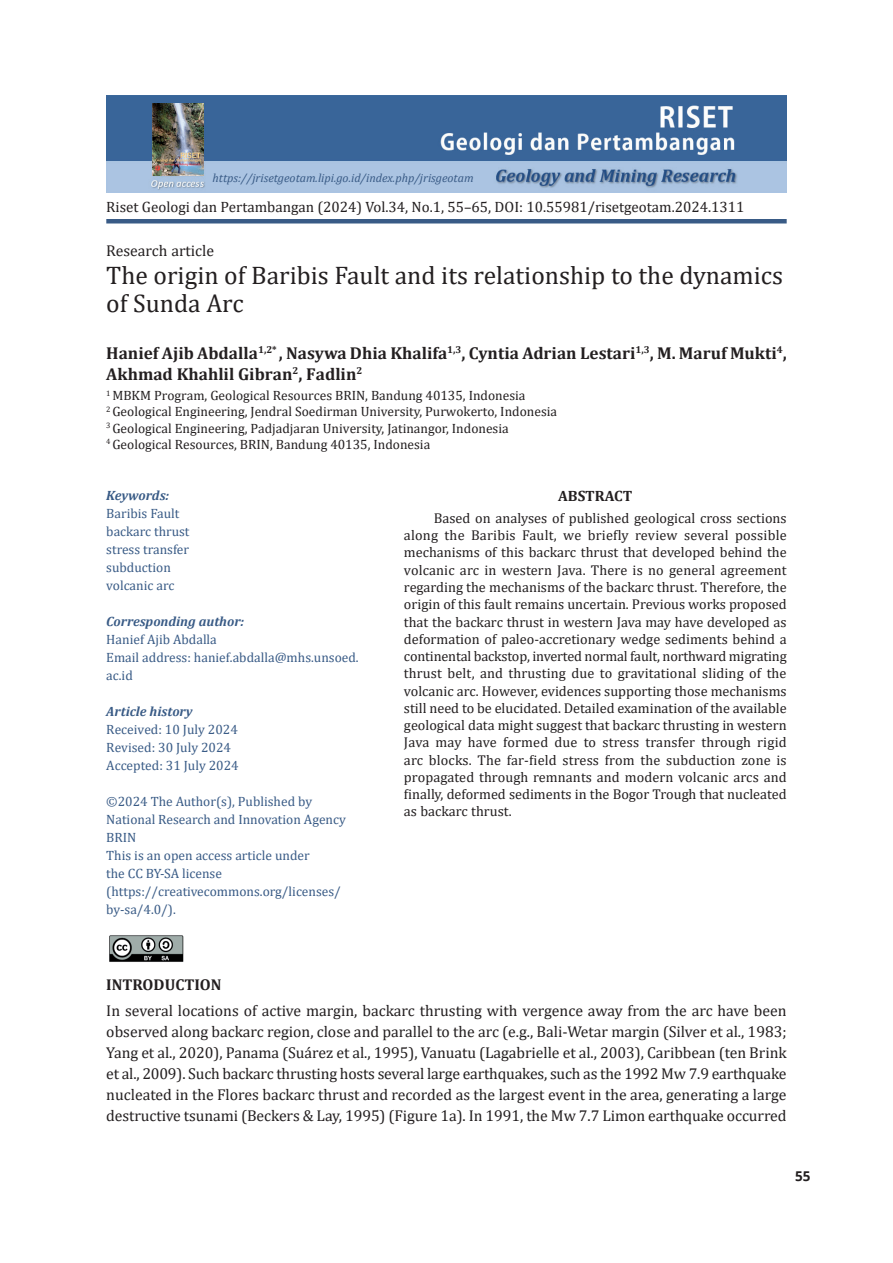
<style>
.page{position:relative;width:893px;height:1263px;background:#fff}
.page>*{position:absolute;margin:0;border:0;box-sizing:border-box;transform-origin:0 0}
.t1{font:25.5px/28.5px "Cambria";color:#231f20}
.t2{font:700 17.25px/21px "Cambria";color:#231f20}
.t3{font:15.75px/21px "Cambria";letter-spacing:-.005em;color:#231f20;text-align:justify}
.t4{font:700 15.75px "Cambria";color:#231f20}
.t5{font:15px "Cambria";color:#231f20}
.t6{font:700 15px "Cambria";color:#231f20}
.t7{font:14.25px/17.2px "Cambria";color:#231f20;text-align:justify}
.t8{font:13.5px/18px "Cambria";color:#395b86}
.t9{font:13.5px/16.2px "Cambria";color:#231f20}
.t10{font:italic 700 13.5px "Cambria";color:#395b86}
.t11{font:700 13.5px "Open Sans";color:#231f20}
.t12{font:italic 12px "Cambria";color:#395b86}
</style>
<div class="page">
<img style="left:106px;top:96px;width:681px;height:96px">
<hr style="left:106px;top:219px;width:681px;height:4px;background:#395b86">
<img style="left:153px;top:103px;width:51px;height:73px">
<img style="left:109px;top:935px;width:75px;height:27px">
<p class="t12" style="left:213px;top:170px;width:262px">https://jrisetgeotam.lipi.go.id/index.php/jrisgeotam</p>
<p class="t5" style="left:106px;top:198px;width:639px">Riset Geologi dan Pertambangan (2024) Vol.34, No.1, 55–65, DOI: 10.55981/risetgeotam.2024.1311</p>
<p class="t3" style="left:106px;top:240px;width:109px">Research article</p>
<h1 class="t1" style="left:106px;top:261px;width:678px">The origin of Baribis Fault and its relationship to the dynamics of Sunda Arc</h1>
<p class="t2" style="left:106px;top:342px;width:682px">Hanief Ajib Abdalla<sup>1,2*</sup> , Nasywa Dhia Khalifa<sup>1,3</sup>, Cyntia Adrian Lestari<sup>1,3</sup>, M. Maruf Mukti<sup>4</sup>,<br>Akhmad Khahlil Gibran<sup>2</sup>, Fadlin<sup>2</sup></p>
<p class="t9" style="left:106px;top:387px;width:452px"><sup>1</sup> MBKM Program, Geological Resources BRIN, Bandung 40135, Indonesia<br><sup>2</sup> Geological Engineering, Jendral Soedirman University, Purwokerto, Indonesia <sup>3</sup> Geological Engineering, Padjadjaran University, Jatinangor, Indonesia<br><sup>4</sup> Geological Resources, BRIN, Bandung 40135, Indonesia</p>
<p class="t6" style="left:558px;top:486px;width:76px">ABSTRACT</p>
<p class="t7" style="left:404px;top:509px;width:384px;text-indent:30px">Based on analyses of published geological cross sections along the Baribis Fault, we briefly review several possible mechanisms of this backarc thrust that developed behind the volcanic arc in western Java. There is no general agreement regarding the mechanisms of the backarc thrust. Therefore, the origin of this fault remains uncertain. Previous works proposed that the backarc thrust in western Java may have developed as deformation of paleo-accretionary wedge sediments behind a continental backstop, inverted normal fault, northward migrating thrust belt, and thrusting due to gravitational sliding of the volcanic arc. However, evidences supporting those mechanisms still need to be elucidated. Detailed examination of the available geological data might suggest that backarc thrusting in western Java may have formed due to stress transfer through rigid arc blocks. The far-field stress from the subduction zone is propagated through remnants and modern volcanic arcs and finally, deformed sediments in the Bogor Trough that nucleated as backarc thrust.</p>
<p class="t10" style="left:106px;top:486px;width:64px">Keywords:</p>
<p class="t8" style="left:106px;top:505px;width:85px">Baribis Fault backarc thrust stress transfer subduction volcanic arc</p>
<p class="t10" style="left:106px;top:612px;width:139px">Corresponding author:</p>
<p class="t8" style="left:106px;top:631px;width:254px">Hanief Ajib Abdalla<br>Email address: hanief.abdalla@mhs.unsoed. ac.id</p>
<p class="t10" style="left:106px;top:702px;width:88px">Article history</p>
<p class="t8" style="left:106px;top:721px;width:134px">Received: 10 July 2024<br>Revised: 30 July 2024<br>Accepted: 31 July 2024</p>
<p class="t8" style="left:106px;top:793px;width:241px">©2024 The Author(s), Published by<br>National Research and Innovation Agency<br>BRIN<br>This is an open access article under<br>the CC BY-SA license (https://creativecommons.org/licenses/ by-sa/4.0/).</p>
<p class="t4" style="left:106px;top:974px;width:117px">INTRODUCTION</p>
<p class="t3" style="left:106px;top:1000px;width:682px">In several locations of active margin, backarc thrusting with vergence away from the arc have been observed along backarc region, close and parallel to the arc (e.g., Bali-Wetar margin (Silver et al., 1983; Yang et al., 2020), Panama (Suárez et al., 1995), Vanuatu (Lagabrielle et al., 2003), Caribbean (ten Brink et al., 2009). Such backarc thrusting hosts several large earthquakes, such as the 1992 Mw 7.9 earthquake nucleated in the Flores backarc thrust and recorded as the largest event in the area, generating a large destructive tsunami (Beckers &amp; Lay, 1995) (Figure 1a). In 1991, the Mw 7.7 Limon earthquake occurred</p>
<p class="t11" style="left:795px;top:1166px;width:17px">55</p>
</div>
